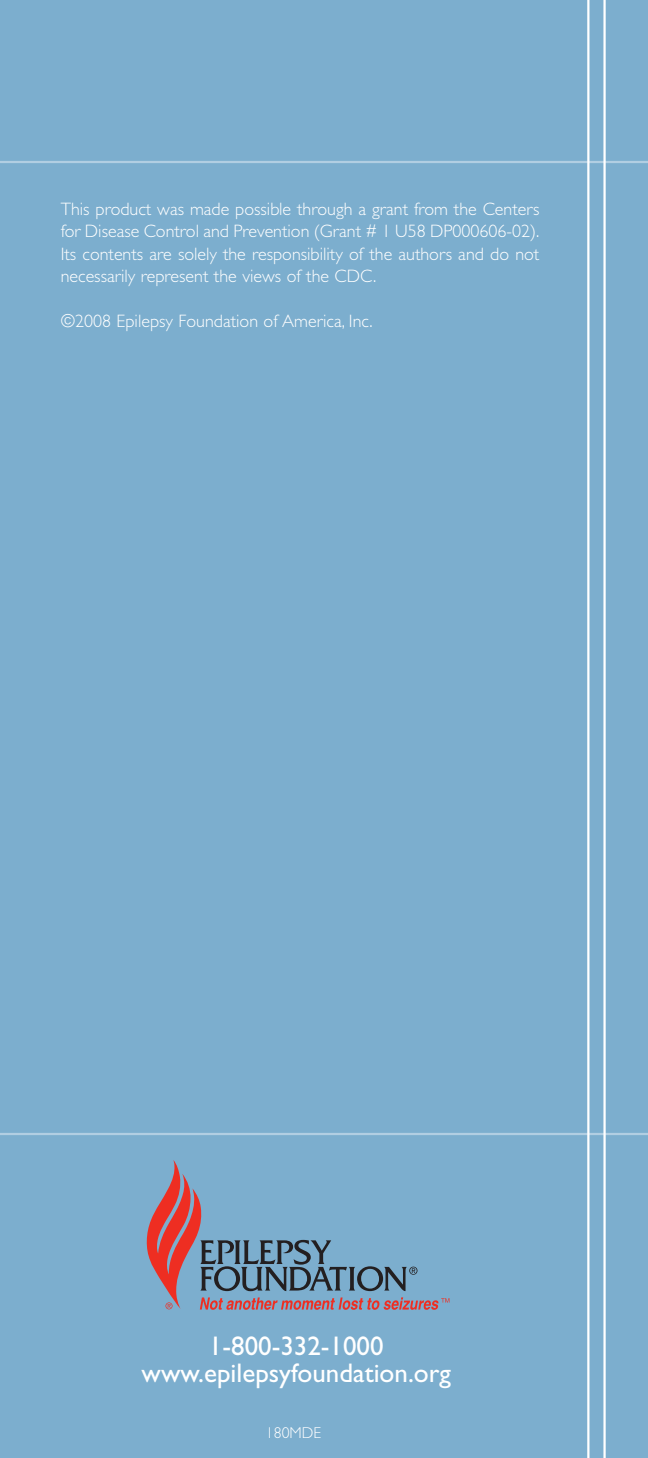
<style>
.page{position:relative;width:648px;height:1458px;background:#7caece}
.page>*{position:absolute;margin:0;border:0;box-sizing:border-box;transform-origin:0 0}
.t1{font:27px/27px "Gill Sans";color:#fff;text-align:center}
.t2{font:300 18px/22.5px "Gill Sans";color:#fff;text-align:justify}
.t3{font:300 15.75px "Gill Sans";color:#fff}
</style>
<div class="page">
<svg style="left:147px;top:1160px;width:302px;height:150px"></svg>
<hr style="left:0;top:161px;width:648px;height:2px;background:#b1cee2">
<hr style="left:0;top:1133px;width:648px;height:2px;background:#b1cee2">
<hr style="left:587px;top:0;width:3px;height:1458px;background:#fff">
<hr style="left:603px;top:0;width:3px;height:1458px;background:#fff">
<p class="t2" style="left:61px;top:199px;width:480px">This product was made possible through a grant from the Centers for Disease Control and Prevention (Grant # 1 U58 DP000606-02).<br>Its contents are solely the responsibility of the authors and do not necessarily represent the views of the CDC.</p>
<p class="t2" style="left:61px;top:312px;width:313px">©2008 Epilepsy Foundation of America, Inc.</p>
<h1 class="t1" style="left:142px;top:1335px;width:311px">1-800-332-1000 www.epilepsyfoundation.org</h1>
<p class="t3" style="left:266px;top:1427px;width:57px">180MDE</p>
</div>
